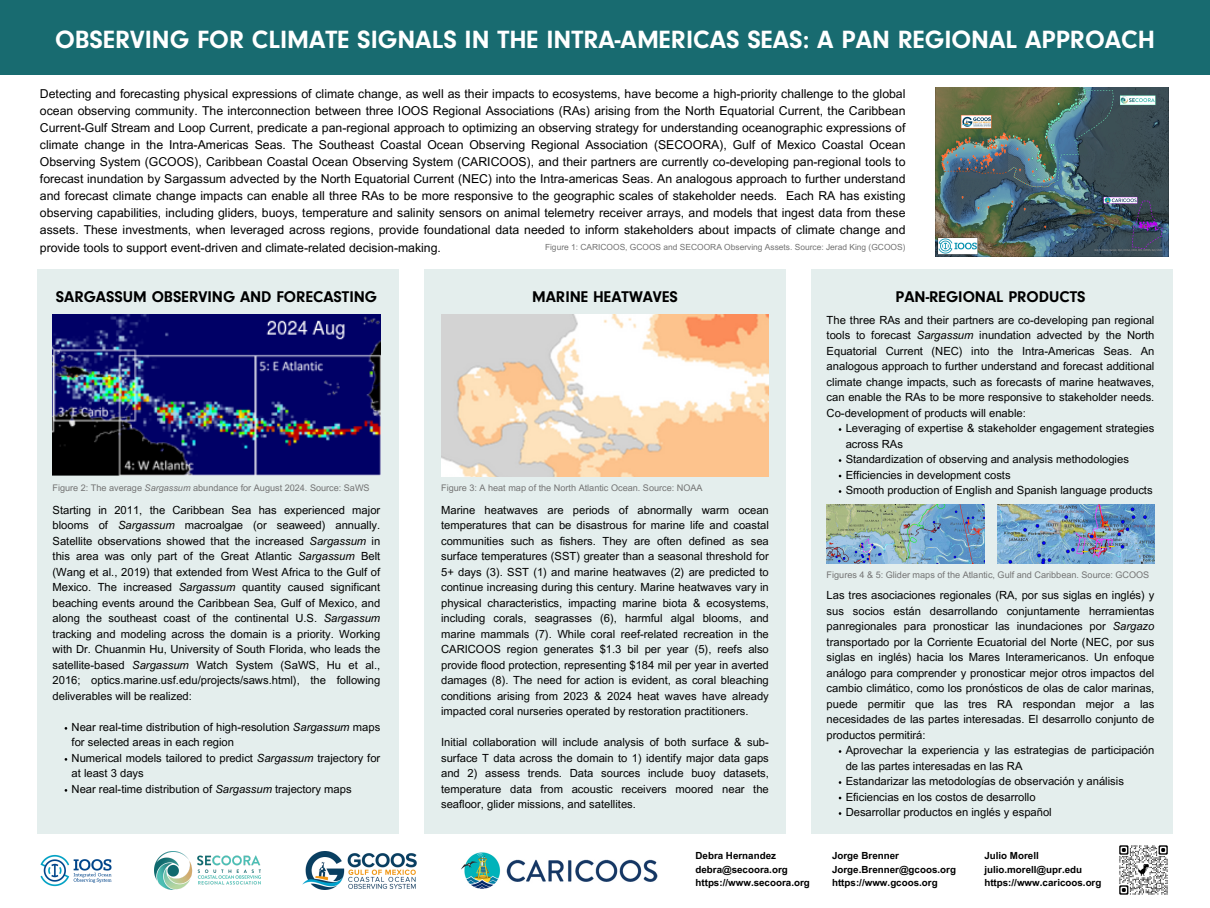
<style>
.page{position:relative;width:1210px;height:908px;background:#fff}
.page>*{position:absolute;margin:0;border:0;box-sizing:border-box;transform-origin:0 0}
.t1{font:700 25.9px "Neuzeit Gro";color:#fff}
.t2{font:700 16.1px "Neuzeit Gro";color:#000}
.t3{font:12.25px/17.1px "Arial MT Pro";color:#000;text-align:justify}
.t4{font:11.2px/15.5px "Arial MT Pro";color:#000;text-align:justify}
.t5{font:700 9.8px/13.6px "Arial MT Pro";color:#000}
.t6{font:9.1px "Arial MT Pro";color:#737373}
.t7{font:8.4px "Arial MT Pro";color:#737373}
.s1{font-style:italic}
</style>
<div class="page">
<div style="left:0;top:0;width:1210px;height:74px;background:#186b70"></div>
<img style="left:40px;top:854px;width:72px;height:33px">
<img style="left:154px;top:851px;width:107px;height:38px">
<img style="left:303px;top:851px;width:113px;height:38px">
<img style="left:461px;top:852px;width:197px;height:37px">
<div style="left:38px;top:269px;width:361px;height:564px;background:#e3edec"></div>
<div style="left:424px;top:269px;width:361px;height:564px;background:#e3edec"></div>
<div style="left:811px;top:269px;width:361px;height:564px;background:#e3edec"></div>
<img style="left:441px;top:314px;width:328px;height:162px">
<img style="left:936px;top:88px;width:232px;height:168px">
<img style="left:1119px;top:845px;width:49px;height:50px">
<img style="left:826px;top:504px;width:158px;height:59px">
<img style="left:997px;top:504px;width:157px;height:59px">
<img style="left:53px;top:314px;width:327px;height:161px">
<p class="t1" style="left:55px;top:29px;width:1101px">OBSERVING FOR CLIMATE SIGNALS IN THE INTRA-AMERICAS SEAS: A PAN REGIONAL APPROACH</p>
<h2 class="t3" style="left:40px;top:86px;width:867px">Detecting and forecasting physical expressions of climate change, as well as their impacts to ecosystems, have become a high-priority challenge to the global ocean observing community. The interconnection between three IOOS Regional Associations (RAs) arising from the North Equatorial Current, the Caribbean Current-Gulf Stream and Loop Current, predicate a pan-regional approach to optimizing an observing strategy for understanding oceanographic expressions of climate change in the Intra-Americas Seas. The Southeast Coastal Ocean Observing Regional Association (SECOORA), Gulf of Mexico Coastal Ocean Observing System (GCOOS), Caribbean Coastal Ocean Observing System (CARICOOS), and their partners are currently co-developing pan-regional tools to forecast inundation by Sargassum advected by the North Equatorial Current (NEC) into the Intra-americas Seas. An analogous approach to further understand and forecast climate change impacts can enable all three RAs to be more responsive to the geographic scales of stakeholder needs. Each RA has existing observing capabilities, including gliders, buoys, temperature and salinity sensors on animal telemetry receiver arrays, and models that ingest data from these assets. These investments, when leveraged across regions, provide foundational data needed to inform stakeholders about impacts of climate change and provide tools to support event-driven and climate-related decision-making.</h2>
<p class="t7" style="left:545px;top:244px;width:362px">Figure 1: CARICOOS, GCOOS and SECOORA Observing Assets. Source: Jerad King (GCOOS)</p>
<p class="t2" style="left:56px;top:290px;width:323px">SARGASSUM OBSERVING AND FORECASTING</p>
<p class="t2" style="left:532px;top:290px;width:147px">MARINE HEATWAVES</p>
<p class="t6" style="left:53px;top:484px;width:319px">Figure 2: The average <span class="s1">Sargassum</span> abundance for August 2024. Source: SaWS</p>
<h4 class="t6" style="left:441px;top:484px;width:263px">Figure 3: A heat map of the North Atlantic Ocean. Source: NOAA</h4>
<p class="t4" style="left:53px;top:503px;width:329px">Starting in 2011, the Caribbean Sea has experienced major blooms of <span class="s1">Sargassum</span> macroalgae (or seaweed) annually.<br>Satellite observations showed that the increased <span class="s1">Sargassum</span> in this area was only part of the Great Atlantic <span class="s1">Sargassum</span> Belt (Wang et al., 2019) that extended from West Africa to the Gulf of Mexico. The increased <span class="s1">Sargassum</span> quantity caused significant beaching events around the Caribbean Sea, Gulf of Mexico, and along the southeast coast of the continental U.S. <span class="s1">Sargassum </span>tracking and modeling across the domain is a priority. Working with Dr. Chuanmin Hu, University of South Florida, who leads the satellite-based <span class="s1">Sargassum</span> Watch System (SaWS, Hu et al., 2016; optics.marine.usf.edu/projects/saws.html), the following deliverables will be realized:</p>
<h5 class="t4" style="left:72px;top:720px;width:310px">Near real-time distribution of high-resolution <span class="s1">Sargassum</span> maps for selected areas in each region</h5>
<h3 class="t4" style="left:72px;top:751px;width:310px">Numerical models tailored to predict <span class="s1">Sargassum</span> trajectory for at least 3 days</h3>
<h3 class="t4" style="left:72px;top:782px;width:282px">Near real-time distribution of <span class="s1">Sargassum</span> trajectory maps</h3>
<h2 class="t4" style="left:441px;top:503px;width:329px">Marine heatwaves are periods of abnormally warm ocean temperatures that can be disastrous for marine life and coastal communities such as fishers. They are often defined as sea surface temperatures (SST) greater than a seasonal threshold for 5+ days (3). SST (1) and marine heatwaves (2) are predicted to continue increasing during this century. Marine heatwaves vary in physical characteristics, impacting marine biota &amp; ecosystems, including corals, seagrasses (6), harmful algal blooms, and marine mammals (7). While coral reef-related recreation in the CARICOOS region generates $1.3 bil per year (5), reefs also provide flood protection, representing $184 mil per year in averted damages (8). The need for action is evident, as coral bleaching conditions arising from 2023 &amp; 2024 heat waves have already impacted coral nurseries operated by restoration practitioners.</h2>
<h3 class="t4" style="left:441px;top:736px;width:329px">Initial collaboration will include analysis of both surface &amp; sub&shy;surface T data across the domain to 1) identify major data gaps and 2) assess trends. Data sources include buoy datasets, temperature data from acoustic receivers moored near the seafloor, glider missions, and satellites.</h3>
<h3 class="t5" style="left:695px;top:849px;width:116px">Debra Hernandez debra@secoora.org https://www.secoora.org</h3>
<h5 class="t2" style="left:895px;top:290px;width:192px">PAN-REGIONAL PRODUCTS</h5>
<p class="t4" style="left:826px;top:313px;width:329px">The three RAs and their partners are co-developing pan regional tools to forecast <span class="s1">Sargassum</span> inundation advected by the North Equatorial Current (NEC) into the Intra-Americas Seas. An analogous approach to further understand and forecast additional climate change impacts, such as forecasts of marine heatwaves, can enable the RAs to be more responsive to stakeholder needs.<br>Co-development of products will enable:</p>
<p class="t4" style="left:845px;top:421px;width:310px">Leveraging of expertise &amp; stakeholder engagement strategies across RAs</p>
<p class="t4" style="left:845px;top:452px;width:285px">Standardization of observing and analysis methodologies</p>
<p class="t4" style="left:845px;top:468px;width:166px">Efficiencies in development costs</p>
<p class="t4" style="left:845px;top:483px;width:308px">Smooth production of English and Spanish language products</p>
<h4 class="t6" style="left:826px;top:571px;width:324px">Figures 4 &amp; 5: Glider maps of the Atlantic, Gulf and Caribbean. Source: GCOOS</h4>
<p class="t4" style="left:826px;top:588px;width:329px">Las tres asociaciones regionales (RA, por sus siglas en inglés) y sus socios están desarrollando conjuntamente herramientas panregionales para pronosticar las inundaciones por <span class="s1">Sargazo </span>transportado por la Corriente Ecuatorial del Norte (NEC, por sus siglas en inglés) hacia los Mares Interamericanos. Un enfoque análogo para comprender y pronosticar mejor otros impactos del cambio climático, como los pronósticos de olas de calor marinas, puede permitir que las tres RA respondan mejor a las necesidades de las partes interesadas. El desarrollo conjunto de productos permitirá:</p>
<p class="t4" style="left:845px;top:743px;width:310px">Aprovechar la experiencia y las estrategias de participación de las partes interesadas en las RA</p>
<p class="t4" style="left:845px;top:774px;width:280px">Estandarizar las metodologías de observación y análisis</p>
<p class="t4" style="left:845px;top:790px;width:191px">Eficiencias en los costos de desarrollo</p>
<p class="t4" style="left:845px;top:805px;width:207px">Desarrollar productos en inglés y español</p>
<h4 class="t5" style="left:832px;top:849px;width:125px">Jorge Brenner<br>Jorge.Brenner@gcoos.org https://www.gcoos.org</h4>
<p class="t5" style="left:984px;top:849px;width:119px">Julio Morell julio.morell@upr.edu https://www.caricoos.org</p>
</div>
